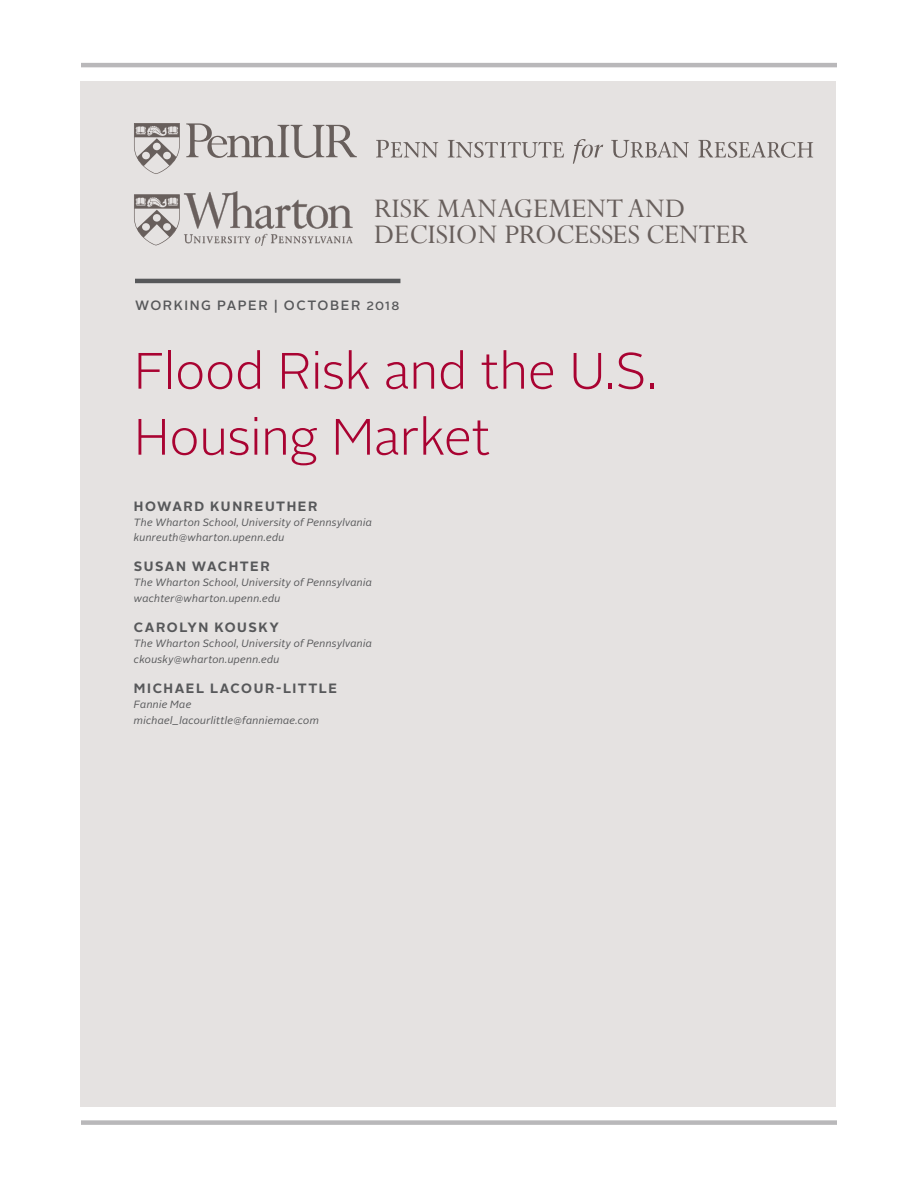
<style>
.page{position:relative;width:918px;height:1188px;background:#fff}
.page>*{position:absolute;margin:0;border:0;box-sizing:border-box;transform-origin:0 0}
.t1{font:300 51px/66px "Alright Sans";letter-spacing:-.01em;color:#a90332}
.t2{font:30px/25.5px "Perpetua";letter-spacing:-.005em;color:#685f5c}
.t3{font:700 13.5px "Alright Sans";letter-spacing:.11em;color:#57585a}
.t4{font:500 13.5px "Alright Sans";letter-spacing:.115em;color:#57585a}
.t5{font:italic 10.5px/16.2px "Alright Sans";letter-spacing:.015em;color:#57585a}
.s1{font-size:12px}
</style>
<div class="page">
<div style="left:80px;top:81px;width:756px;height:1026px;background:#e5e2e1"></div>
<div style="left:81px;top:1120px;width:756px;height:5px;background:#b9b8ba"></div>
<hr style="left:81px;top:63px;width:756px;height:4px;background:#b9b8ba">
<hr style="left:135px;top:279px;width:265px;height:4px;background:#57585a">
<svg style="left:186px;top:123px;width:171px;height:35px"></svg>
<svg style="left:376px;top:140px;width:62px;height:17px"></svg>
<svg style="left:448px;top:140px;width:116px;height:18px"></svg>
<svg style="left:573px;top:139px;width:30px;height:25px"></svg>
<svg style="left:611px;top:140px;width:78px;height:18px"></svg>
<svg style="left:698px;top:140px;width:115px;height:18px"></svg>
<svg style="left:134px;top:123px;width:46px;height:51px"></svg>
<img style="left:183px;top:192px;width:170px;height:53px">
<svg style="left:134px;top:194px;width:46px;height:51px"></svg>
<h2 class="t2" style="left:374px;top:195px;width:376px">RISK MANAGEMENT AND<br>DECISION PROCESSES CENTER</h2>
<p class="t4" style="left:135px;top:296px;width:266px">WORKING PAPER | OCTOBER <span class="s1">2018</span></p>
<h1 class="t1" style="left:134px;top:339px;width:525px">Flood Risk and the U.S.<br>Housing Market</h1>
<p class="t3" style="left:134px;top:497px;width:185px">HOWARD KUNREUTHER</p>
<p class="t5" style="left:134px;top:515px;width:240px;line-height:15px">The Wharton School, University of Pennsylvania kunreuth@wharton.upenn.edu</p>
<p class="t3" style="left:134px;top:557px;width:138px">SUSAN WACHTER</p>
<p class="t5" style="left:134px;top:574px;width:240px">The Wharton School, University of Pennsylvania wachter@wharton.upenn.edu</p>
<p class="t3" style="left:134px;top:618px;width:147px">CAROLYN KOUSKY</p>
<p class="t5" style="left:134px;top:635px;width:240px">The Wharton School, University of Pennsylvania ckousky@wharton.upenn.edu</p>
<p class="t3" style="left:134px;top:679px;width:205px">MICHAEL LACOUR-LITTLE</p>
<p class="t5" style="left:134px;top:696px;width:187px">Fannie Mae michael_lacourlittle@fanniemae.com</p>
</div>
